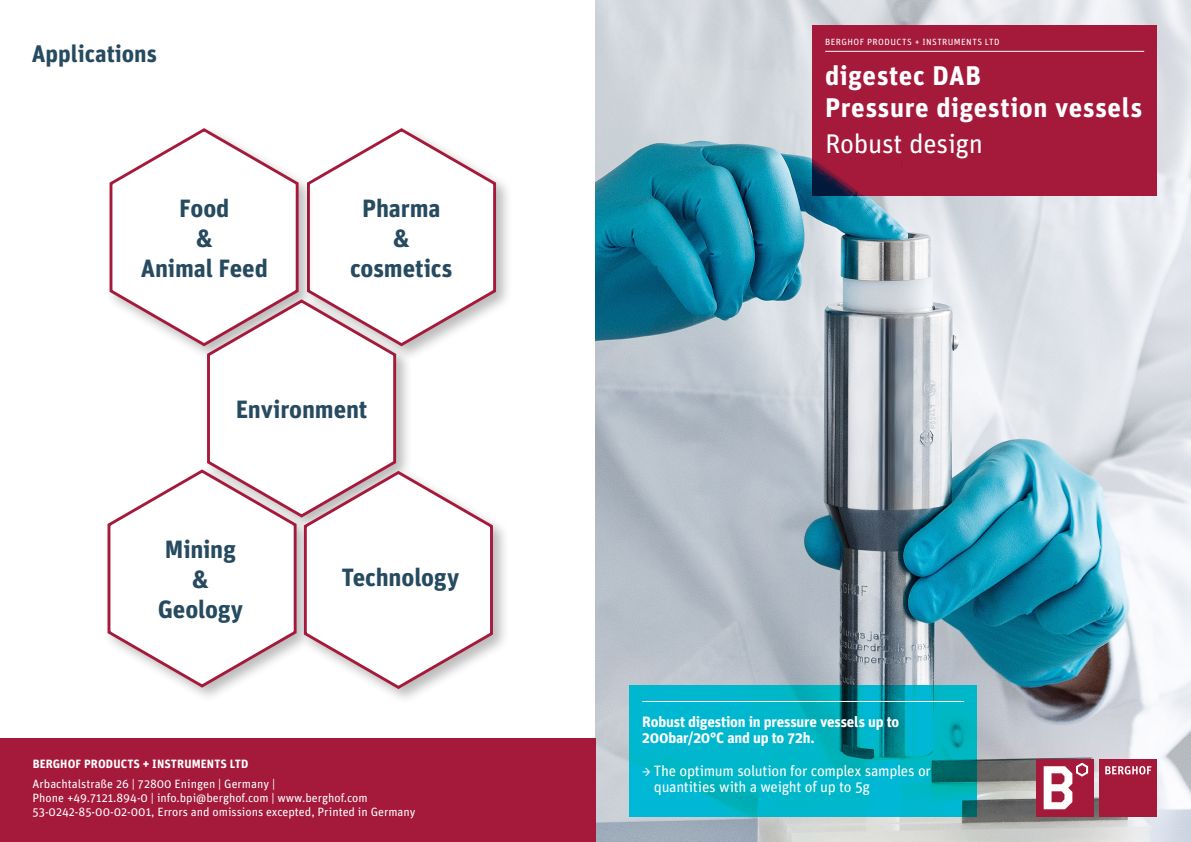
<style>
.page{position:relative;width:1191px;height:842px;background:#fff}
.page>*{position:absolute;margin:0;border:0;box-sizing:border-box;transform-origin:0 0}
.Headline_27pt{font:700 27px/32.4px "Unit Pro";letter-spacing:.02em;color:#fff}
.Headline_27pt-2{font:27px "Unit Pro";letter-spacing:-.01em;color:#fff}
.t1{font:700 25px "Unit Pro";letter-spacing:-.005em;color:#264a5f}
.Headline_24pt{font:700 24px "Unit Pro";color:#264a5f}
.Header_22pt_bold_wei{font:15px/16px "Unit Pro";letter-spacing:-.02em;color:#fff}
.Header_22pt_bold_wei-2{font:700 15px/16px "Unit Pro";letter-spacing:-.015em;color:#fff}
.t2{font:12px/20px "Unit Pro";color:#fff}
.Header_9pt{font:9px "Unit Pro";letter-spacing:.05em;color:#fff}
.s1{font-weight:700}
.s2{font-size:12px}
</style>
<div class="page">
<img style="left:595px;top:0;width:596px;height:842px">
<svg style="left:629px;top:685px;width:348px;height:131px;background:#00adc0"></svg>
<hr style="left:642px;top:701px;width:322px;height:1px;background:#fff">
<div style="left:812px;top:26px;width:345px;height:170px;background:#a5193b"></div>
<hr style="left:825px;top:51px;width:319px;height:1px;background:#fff">
<div style="left:0;top:738px;width:595px;height:104px;background:#a5193b"></div>
<div style="left:303px;top:125px;width:209px;height:237px;background:#231f20;opacity:.3"></div>
<svg style="left:315px;top:126px;width:182px;height:222px"></svg>
<div style="left:105px;top:125px;width:210px;height:237px;background:#231f20;opacity:.3"></div>
<svg style="left:107px;top:126px;width:193px;height:222px"></svg>
<div style="left:203px;top:296px;width:209px;height:237px;background:#231f20;opacity:.3"></div>
<svg style="left:204px;top:298px;width:193px;height:170px"></svg>
<div style="left:103px;top:466px;width:210px;height:237px;background:#231f20;opacity:.3"></div>
<svg style="left:105px;top:468px;width:193px;height:221px"></svg>
<div style="left:300px;top:468px;width:209px;height:237px;background:#231f20;opacity:.3"></div>
<svg style="left:301px;top:469px;width:193px;height:222px"></svg>
<div style="left:1036px;top:759px;width:57px;height:57px;background:#a5193b"></div>
<svg style="left:1043px;top:763px;width:45px;height:46px"></svg>
<div style="left:1099px;top:759px;width:58px;height:57px;background:#a5193b"></div>
<svg style="left:1105px;top:766px;width:46px;height:8px"></svg>
<p class="Headline_24pt" style="left:32px;top:36px;width:127px">Applications</p>
<p class="t1" style="left:179px;top:190px;width:52px">Food</p>
<p class="t1" style="left:196px;top:220px;width:18px">&amp;</p>
<p class="t1" style="left:141px;top:250px;width:128px">Animal Feed</p>
<p class="t1" style="left:362px;top:190px;width:80px">Pharma</p>
<p class="t1" style="left:393px;top:220px;width:18px">&amp;</p>
<p class="t1" style="left:350px;top:250px;width:104px">cosmetics</p>
<p class="t1" style="left:236px;top:391px;width:133px">Environment</p>
<p class="t1" style="left:165px;top:531px;width:72px">Mining</p>
<p class="t1" style="left:192px;top:561px;width:18px">&amp;</p>
<p class="t1" style="left:158px;top:591px;width:87px">Geology</p>
<p class="t1" style="left:341px;top:558px;width:119px">Technology</p>
<p class="t2" style="left:33px;top:753px;width:244px"><span class="s1">BERGHOF PRODUCTS + INSTRUMENTS LTD<br></span>Arbachtalstraße 26 | 72800 Eningen | Germany |</p>
<p class="t2" style="left:33px;top:787px;width:336px">Phone +49.7121.894-0 | info.bpi@berghof.com | www.berghof.com</p>
<p class="t2" style="left:33px;top:802px;width:384px">53-0242-85-00-02-001, Errors and omissions excepted, Printed in Germany</p>
<p class="Header_9pt" style="left:825px;top:36px;width:176px">BERGHOF PRODUCTS + INSTRUMENTS LTD</p>
<p class="Headline_27pt" style="left:825px;top:58px;width:318px">digestec DAB<br>Pressure digestion vessels</p>
<p class="Headline_27pt-2" style="left:825px;top:125px;width:159px">Robust design</p>
<p class="Header_22pt_bold_wei-2" style="left:642px;top:713px;width:259px">Robust digestion in pressure vessels up to<br>200bar/20°C and up to 72h.</p>
<p class="Header_22pt_bold_wei" style="left:654px;top:761px;width:278px;text-indent:-12px"><span class="s2">→</span> The optimum solution for complex samples or quantities with a weight of up to 5g</p>
</div>
